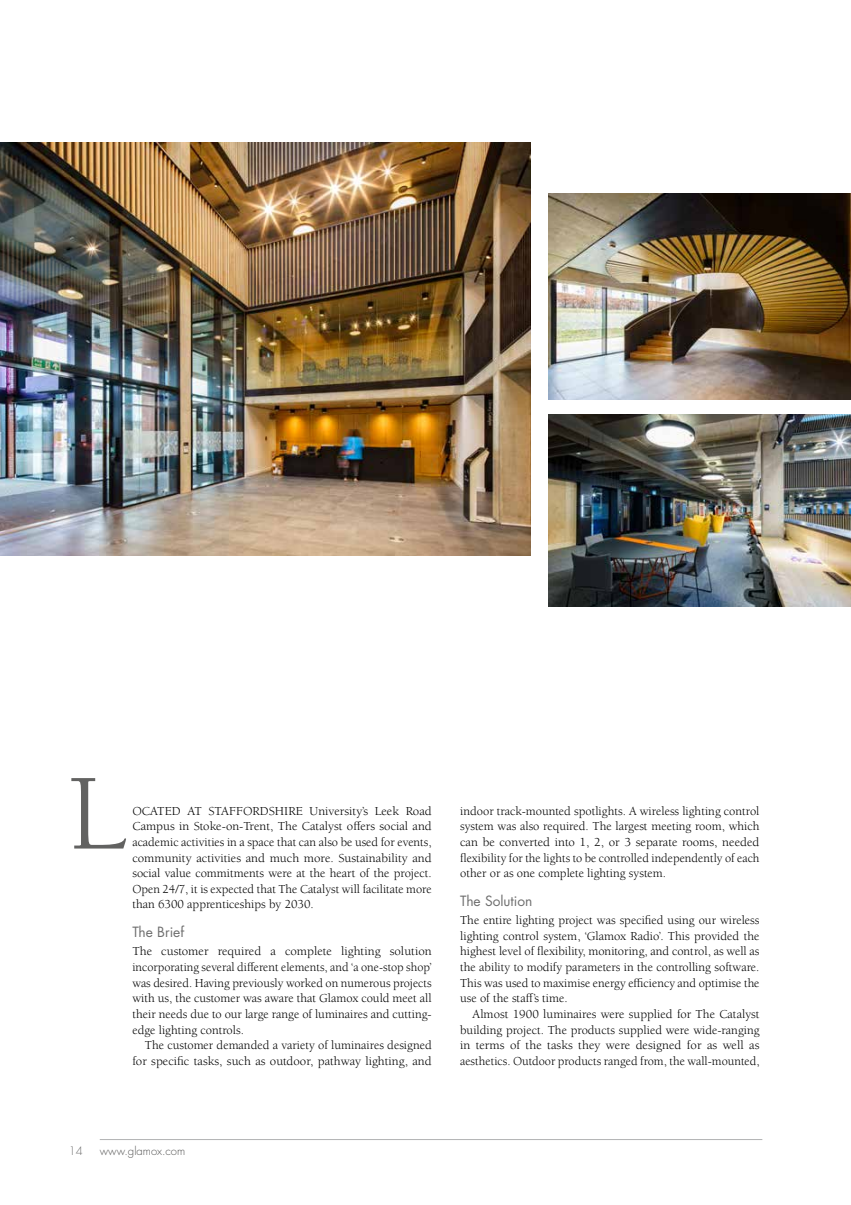
<style>
.page{position:relative;width:851px;height:1205px;background:#fff}
.page>*{position:absolute;margin:0;border:0;box-sizing:border-box;transform-origin:0 0}
.t1{font:110.88px "Berkeley Std";color:#626261}
.t2{font:13.75px "Futura LT Pro";color:#6e6e6e}
.t3{font:12.5px/15.6px "Berkeley Std";color:#000;text-align:justify}
.t4{font:300 11.25px "Futura LT Pro";color:#565655}
.t5{font:300 11.25px "Futura LT Pro";color:#6e6e6e}
</style>
<div class="page">
<hr style="left:100px;top:1139px;width:662px;height:1px;background:#b1b2b3">
<img style="left:0;top:142px;width:530px;height:414px">
<img style="left:548px;top:193px;width:302px;height:207px">
<img style="left:548px;top:414px;width:302px;height:193px">
<h1 class="t1" style="left:68px;top:754px;width:59px">L</h1>
<p class="t3" style="left:132px;top:803px;width:301px">OCATED AT STAFFORDSHIRE University’s Leek Road Campus in Stoke-on-Trent, The Catalyst offers social and academic activities in a space that can also be used for events, community activities and much more. Sustainability and social value commitments were at the heart of the project.<br>Open 24/7, it is expected that The Catalyst will facilitate more than 6300 apprenticeships by 2030.</p>
<p class="t2" style="left:132px;top:923px;width:53px">The Brief</p>
<p class="t3" style="left:132px;top:944px;width:301px">The customer required a complete lighting solution incorporating several different elements, and ‘a one-stop shop’ was desired. Having previously worked on numerous projects with us, the customer was aware that Glamox could meet all their needs due to our large range of luminaires and cutting&shy;edge lighting controls.</p>
<p class="t3" style="left:132px;top:1037px;width:301px;text-align:right">The customer demanded a variety of luminaires designed for specific tasks, such as outdoor, pathway lighting, and</p>
<p class="t3" style="left:460px;top:803px;width:301px">indoor track-mounted spotlights. A wireless lighting control system was also required. The largest meeting room, which can be converted into 1, 2, or 3 separate rooms, needed flexibility for the lights to be controlled independently of each other or as one complete lighting system.</p>
<p class="t2" style="left:460px;top:891px;width:74px">The Solution</p>
<p class="t3" style="left:460px;top:912px;width:301px">The entire lighting project was specified using our wireless lighting control system, ‘Glamox Radio’. This provided the highest level of flexibility, monitoring, and control, as well as the ability to modify parameters in the controlling software.<br>This was used to maximise energy efficiency and optimise the use of the staff’s time.</p>
<p class="t3" style="left:460px;top:1006px;width:301px;text-indent:12px">Almost 1900 luminaires were supplied for The Catalyst building project. The products supplied were wide-ranging in terms of the tasks they were designed for as well as aesthetics. Outdoor products ranged from, the wall-mounted,</p>
<p class="t5" style="left:69px;top:1143px;width:15px">14</p>
<p class="t4" style="left:100px;top:1143px;width:87px">www.glamox.com</p>
</div>
